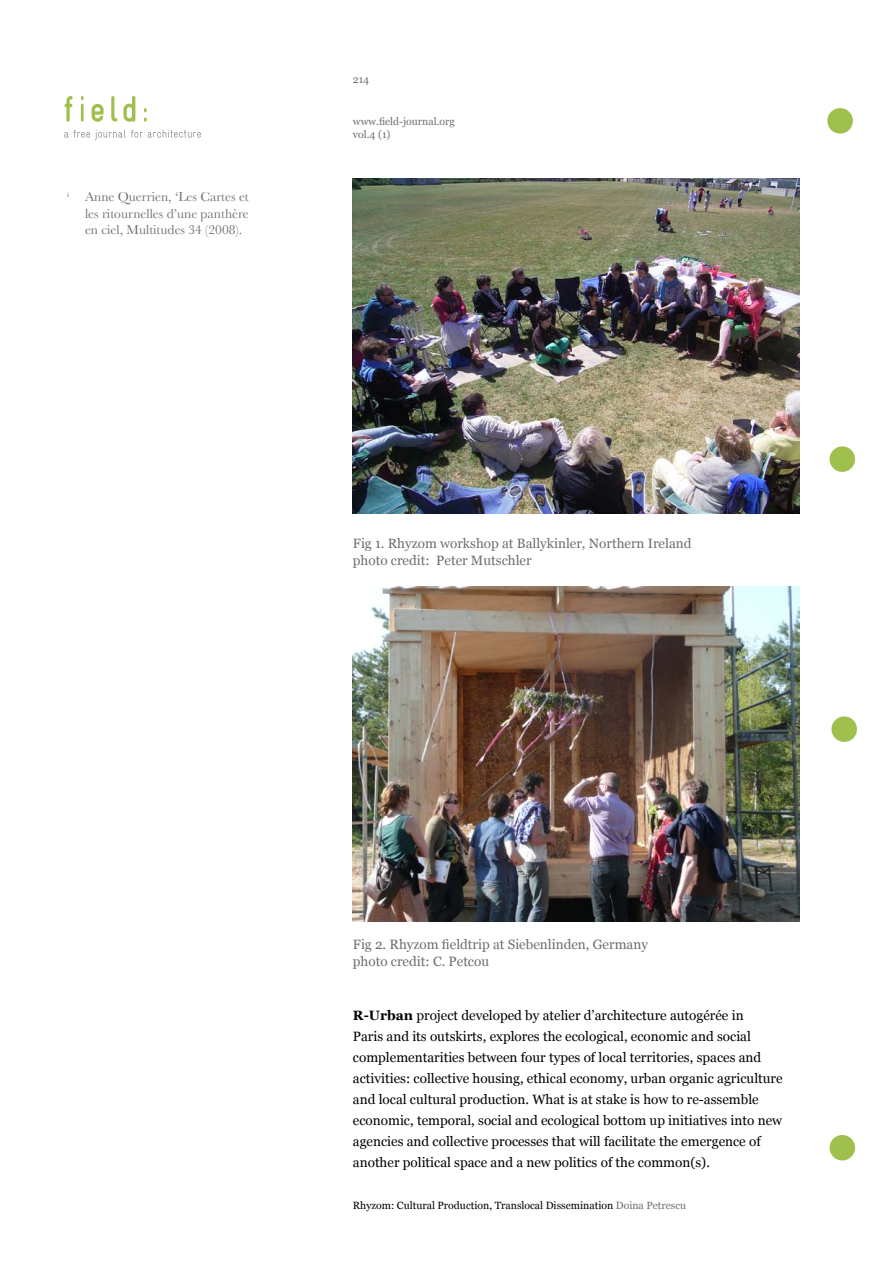
<style>
.page{position:relative;width:893px;height:1263px;background:#fff}
.page>*{position:absolute;margin:0;border:0;box-sizing:border-box;transform-origin:0 0}
.t1{font:13.5px/21px "Georgia";color:#000}
.t2{font:13.5px/16.2px "Georgia";color:#6d6e71}
.t3{font:13.5px/16.5px "Baskerville";color:#6d6e71;text-align:justify}
.t4{font:10.5px "Georgia";color:#000}
.t5{font:10.5px/12.6px "Georgia";color:#6d6e71}
.s1{font-weight:700}
.s2{color:#6d6e71}
</style>
<div class="page">
<svg style="left:64px;top:132px;width:4px;height:6px"></svg>
<svg style="left:74px;top:130px;width:127px;height:10px"></svg>
<svg style="left:65px;top:96px;width:8px;height:26px"></svg>
<hr style="left:81px;top:104px;width:3px;height:18px;background:#a0c04d;border-radius:2px">
<svg style="left:81px;top:96px;width:3px;height:4px"></svg>
<svg style="left:92px;top:104px;width:12px;height:18px"></svg>
<svg style="left:111px;top:96px;width:6px;height:26px"></svg>
<svg style="left:123px;top:96px;width:12px;height:26px"></svg>
<svg style="left:144px;top:108px;width:3px;height:4px"></svg>
<svg style="left:144px;top:118px;width:3px;height:4px"></svg>
<img style="left:353px;top:179px;width:446px;height:334px">
<img style="left:353px;top:587px;width:446px;height:335px">
<div style="left:827px;top:108px;width:26px;height:26px;background:#a0c04d;border-radius:50%"></div>
<div style="left:830px;top:446px;width:25px;height:26px;background:#a0c04d;border-radius:50%"></div>
<div style="left:831px;top:716px;width:26px;height:26px;background:#a0c04d;border-radius:50%"></div>
<div style="left:830px;top:1135px;width:25px;height:25px;background:#a0c04d;border-radius:50%"></div>
<p class="t3" style="left:85px;top:188px;width:165px;text-indent:-18px"><sup>i</sup> Anne Querrien, ‘Les Cartes et les ritournelles d’une panthère en ciel, Multitudes 34 (2008).</p>
<p class="t5" style="left:353px;top:73px;width:18px">214</p>
<p class="t5" style="left:353px;top:115px;width:103px">www.field-journal.org vol.4 (1)</p>
<p class="t2" style="left:353px;top:536px;width:340px">Fig 1. Rhyzom workshop at Ballykinler, Northern Ireland photo credit: Peter Mutschler</p>
<p class="t2" style="left:353px;top:937px;width:297px">Fig 2. Rhyzom fieldtrip at Siebenlinden, Germany photo credit: C. Petcou</p>
<p class="t1" style="left:353px;top:1005px;width:431px"><span class="s1">R-Urban</span> project developed by atelier d’architecture autogérée in<br>Paris and its outskirts, explores the ecological, economic and social complementarities between four types of local territories, spaces and activities: collective housing, ethical economy, urban organic agriculture and local cultural production. What is at stake is how to re-assemble economic, temporal, social and ecological bottom up initiatives into new agencies and collective processes that will facilitate the emergence of another political space and a new politics of the common(s).</p>
<p class="t4" style="left:353px;top:1199px;width:335px">Rhyzom: Cultural Production, Translocal Dissemination <span class="s2">Doina Petrescu</span></p>
</div>
